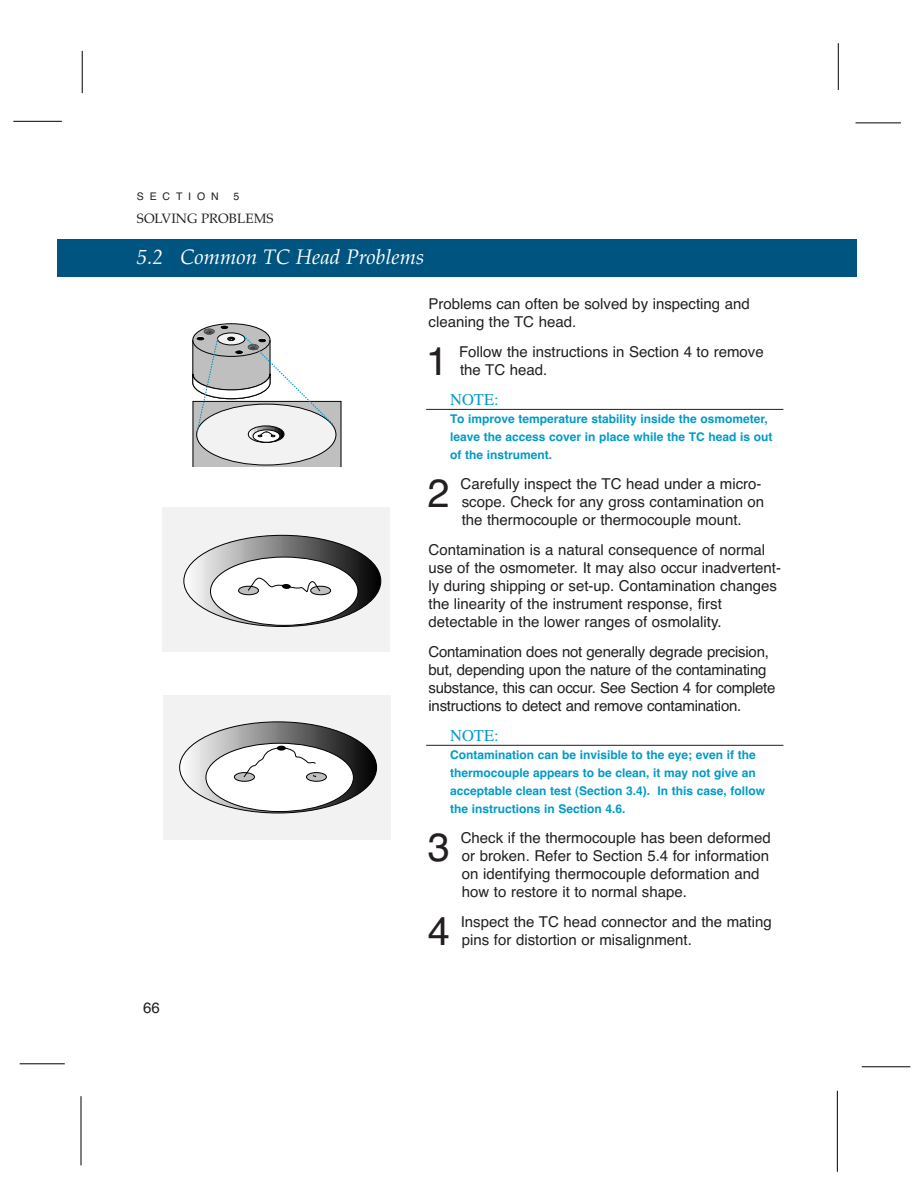
<style>
.page{position:relative;width:918px;height:1188px;background:#fff}
.page>*{position:absolute;margin:0;border:0;box-sizing:border-box;transform-origin:0 0}
.t1{font:39.75px "Helvetica";color:#231f20}
.t2{font:italic 21px "Palatino";color:#fff}
.t3{font:16.5px "Times";color:#009bc8}
.t4{font:15px/18px "Helvetica";color:#231f20}
.t5{font:13.5px "Palatino";color:#231f20}
.t6{font:italic 700 12px/18px "Helvetica";color:#009bc8}
.t7{font:10.5px "Helvetica";letter-spacing:.555em;color:#231f20}
</style>
<div class="page">
<hr style="left:13px;top:121px;width:49px;height:1px;background:#000">
<hr style="left:82px;top:51px;width:1px;height:42px;background:#000">
<hr style="left:838px;top:43px;width:1px;height:47px;background:#000">
<hr style="left:856px;top:123px;width:45px;height:1px;background:#000">
<hr style="left:862px;top:1067px;width:48px;height:1px;background:#000">
<hr style="left:837px;top:1091px;width:1px;height:81px;background:#000">
<hr style="left:81px;top:1096px;width:1px;height:69px;background:#000">
<hr style="left:20px;top:1064px;width:45px;height:1px;background:#000">
<div style="left:57px;top:239px;width:800px;height:38px;background:#005480"></div>
<hr style="left:426px;top:409px;width:357px;height:1px;background:#231f20">
<hr style="left:426px;top:745px;width:357px;height:1px;background:#231f20">
<svg style="left:193px;top:324px;width:148px;height:143px"></svg>
<svg style="left:162px;top:507px;width:227px;height:145px"></svg>
<div style="left:282px;top:584px;width:9px;height:5px;background:#000;border-radius:50%"></div>
<svg style="left:164px;top:695px;width:227px;height:145px"></svg>
<p class="t7" style="left:137px;top:193px;width:83px">SECTION</p>
<p class="t7" style="left:234px;top:193px;width:7px">5</p>
<p class="t5" style="left:137px;top:213px;width:138px">SOLVING PROBLEMS</p>
<h2 class="t2" style="left:137px;top:249px;width:289px">5.2 Common TC Head Problems</h2>
<p class="t4" style="left:143px;top:1001px;width:18px">66</p>
<p class="t4" style="left:429px;top:296px;width:323px">Problems can often be solved by inspecting and cleaning the TC head.</p>
<h1 class="t1" style="left:426px;top:346px;width:24px">1</h1>
<p class="t4" style="left:459px;top:344px;width:306px">Follow the instructions in Section 4 to remove the TC head.</p>
<p class="t3" style="left:450px;top:393px;width:50px">NOTE:</p>
<p class="t6" style="left:450px;top:411px;width:324px">To improve temperature stability inside the osmometer, leave the access cover in place while the TC head is out of the instrument.</p>
<h1 class="t1" style="left:428px;top:478px;width:24px">2</h1>
<p class="t4" style="left:461px;top:476px;width:305px">Carefully inspect the TC head under a micro&shy;scope. Check for any gross contamination on the thermocouple or thermocouple mount.</p>
<p class="t4" style="left:429px;top:542px;width:354px">Contamination is a natural consequence of normal use of the osmometer. It may also occur inadvertent&shy;ly during shipping or set-up. Contamination changes the linearity of the instrument response, first detectable in the lower ranges of osmolality.</p>
<p class="t4" style="left:429px;top:644px;width:349px">Contamination does not generally degrade precision, but, depending upon the nature of the contaminating substance, this can occur. See Section 4 for complete instructions to detect and remove contamination.</p>
<p class="t3" style="left:450px;top:729px;width:50px">NOTE:</p>
<p class="t6" style="left:450px;top:747px;width:317px">Contamination can be invisible to the eye; even if the thermocouple appears to be clean, it may not give an acceptable clean test (Section 3.4). In this case, follow the instructions in Section 4.6.</p>
<h1 class="t1" style="left:428px;top:832px;width:24px">3</h1>
<p class="t4" style="left:461px;top:830px;width:312px">Check if the thermocouple has been deformed or broken. Refer to Section 5.4 for information on identifying thermocouple deformation and how to restore it to normal shape.</p>
<h1 class="t1" style="left:428px;top:916px;width:24px">4</h1>
<p class="t4" style="left:461px;top:914px;width:313px">Inspect the TC head connector and the mating pins for distortion or misalignment.</p>
</div>
